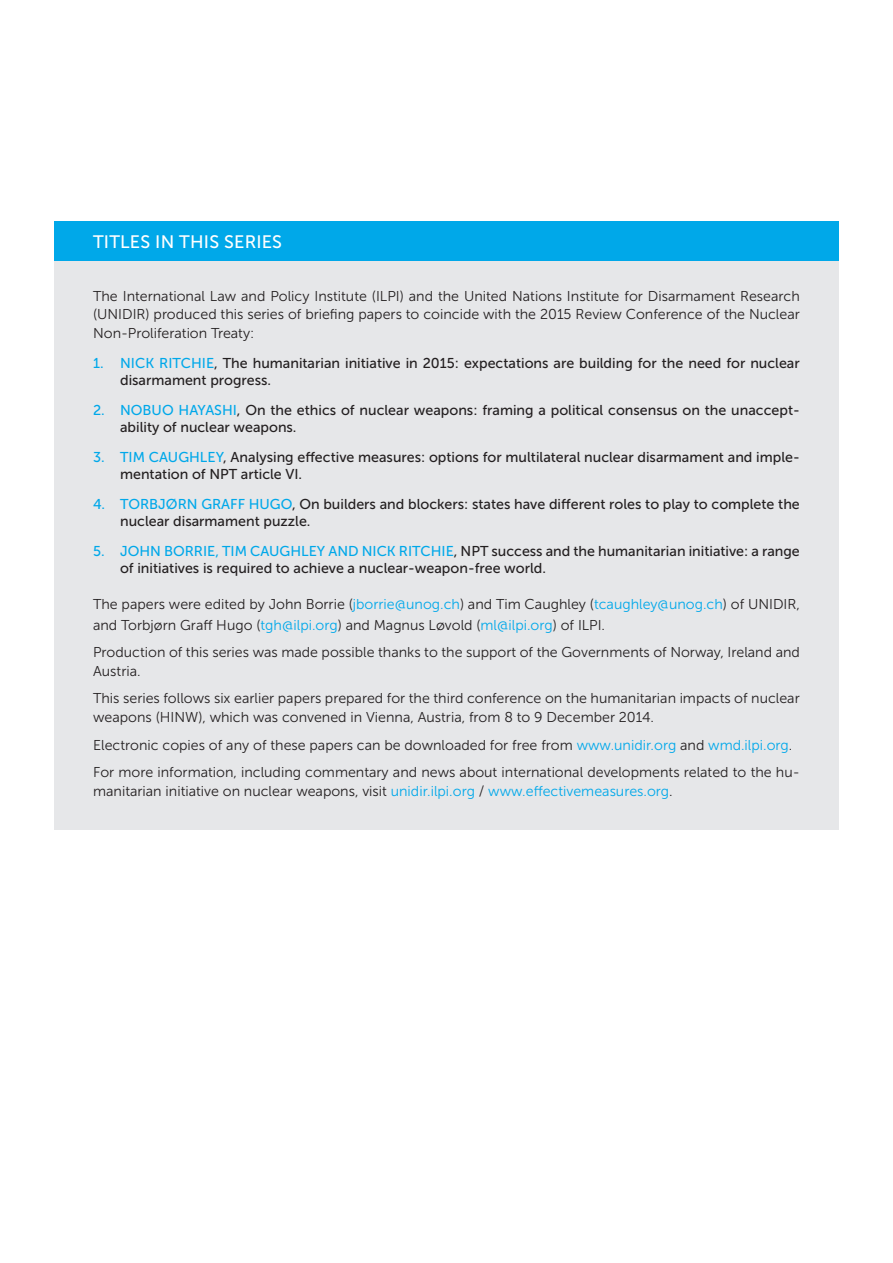
<style>
.page{position:relative;width:893px;height:1263px;background:#fff}
.page>*{position:absolute;margin:0;border:0;box-sizing:border-box;transform-origin:0 0}
.Heading_3{font:18px "Museo Sans 500";letter-spacing:.01em;color:#fff}
.Info_text_-_museo_sa{font:14.25px/18.9px "Museo Sans 300";color:#231f20}
.t1{font:14.25px/17.1px "Museo Sans 500";color:#231f20}
.s1{color:#00a8e9}
</style>
<div class="page">
<div style="left:54px;top:260px;width:785px;height:569px;background:#e6e7e9"></div>
<div style="left:54px;top:222px;width:785px;height:39px;background:#00a8e9"></div>
<p class="Heading_3" style="left:93px;top:232px;width:191px">TITLES IN THIS SERIES</p>
<p class="Info_text_-_museo_sa" style="left:93px;top:286px;width:708px;text-align:justify">The International Law and Policy Institute (ILPI) and the United Nations Institute for Disarmament Research (UNIDIR) produced this series of briefing papers to coincide with the 2015 Review Conference of the Nuclear Non-Proliferation Treaty:</p>
<p class="t1" style="left:120px;top:355px;width:681px;text-indent:-27px"><span class="s1">1. NICK RITCHIE</span>, The humanitarian initiative in 2015: expectations are building for the need for nuclear disarmament progress.</p>
<p class="t1" style="left:120px;top:402px;width:681px;text-indent:-27px"><span class="s1">2. NOBUO HAYASHI</span>, On the ethics of nuclear weapons: framing a political consensus on the unaccept&shy;ability of nuclear weapons.</p>
<p class="t1" style="left:120px;top:449px;width:681px;text-indent:-27px"><span class="s1">3. TIM CAUGHLEY</span>, Analysing effective measures: options for multilateral nuclear disarmament and imple&shy;mentation of NPT article VI.</p>
<p class="t1" style="left:120px;top:496px;width:681px;text-indent:-27px"><span class="s1">4. TORBJØRN GRAFF HUGO</span>, On builders and blockers: states have different roles to play to complete the nuclear disarmament puzzle.</p>
<p class="t1" style="left:120px;top:543px;width:681px;text-indent:-27px"><span class="s1">5. JOHN BORRIE, TIM CAUGHLEY AND NICK RITCHIE</span>, NPT success and the humanitarian initiative: a range of initiatives is required to achieve a nuclear-weapon-free world.</p>
<p class="Info_text_-_museo_sa" style="left:93px;top:593px;width:708px;line-height:21px">The papers were edited by John Borrie (<span class="s1">jborrie@unog.ch</span>) and Tim Caughley (<span class="s1">tcaughley@unog.ch</span>) of UNIDIR, and Torbjørn Graff Hugo (<span class="s1">tgh@ilpi.org</span>) and Magnus Løvold (<span class="s1">ml@ilpi.org</span>) of ILPI.</p>
<p class="Info_text_-_museo_sa" style="left:93px;top:643px;width:708px">Production of this series was made possible thanks to the support of the Governments of Norway, Ireland and<br>Austria.</p>
<p class="Info_text_-_museo_sa" style="left:93px;top:689px;width:708px">This series follows six earlier papers prepared for the third conference on the humanitarian impacts of nuclear weapons (HINW), which was convened in Vienna, Austria, from 8 to 9 December 2014.</p>
<p class="Info_text_-_museo_sa" style="left:93px;top:735px;width:701px">Electronic copies of any of these papers can be downloaded for free from <span class="s1">www.unidir.org</span> and <span class="s1">wmd.ilpi.org</span>.</p>
<p class="Info_text_-_museo_sa" style="left:93px;top:763px;width:708px">For more information, including commentary and news about international developments related to the hu&shy;manitarian initiative on nuclear weapons, visit <span class="s1">unidir.ilpi.org</span> / <span class="s1">www.effectivemeasures.org</span>.</p>
</div>
